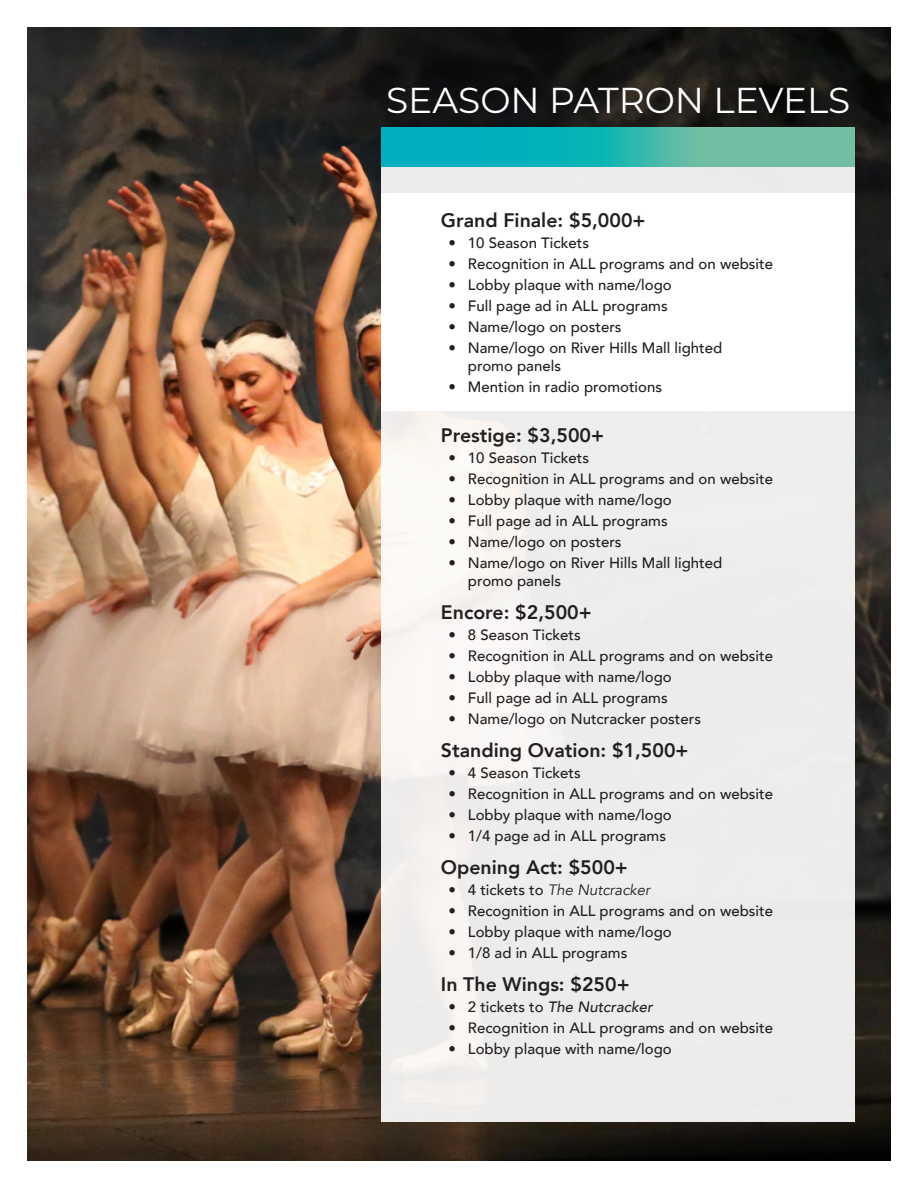
<style>
.page{position:relative;width:918px;height:1188px;background:#fff}
.page>*{position:absolute;margin:0;border:0;box-sizing:border-box;transform-origin:0 0}
.Big_Title{font:36px "Montserrat";color:#fff}
.Paragraph_Style_1{font:800 19.5px "Avenir";color:#231f20}
.t1{font:500 15px/18px "Avenir";color:#231f20}
.t2{font:italic 15px "Avenir";color:#231f20}
.t3{font:italic 500 15px "Avenir";color:#231f20}
.s1{font-weight:500;font-style:normal}
.s2{font-style:normal}
</style>
<div class="page">
<img style="left:27px;top:27px;width:864px;height:1134px">
<div style="left:382px;top:167px;width:473px;height:955px;background:linear-gradient(to right,#f5f3f1,#eaebeb)"></div>
<div style="left:390px;top:89px;width:476px;height:41px;background:#231f20;opacity:.75"></div>
<div style="left:382px;top:194px;width:473px;height:217px;background:#fff"></div>
<svg style="left:382px;top:128px;width:473px;height:39px"></svg>
<p class="Big_Title" style="left:386px;top:75px;width:466px">SEASON PATRON LEVELS</p>
<p class="Paragraph_Style_1" style="left:441px;top:205px;width:206px">Grand Finale: $5,000+</p>
<p class="t1" style="left:448px;top:233px;width:142px">• 10 Season Tickets</p>
<p class="t1" style="left:448px;top:254px;width:326px">• Recognition in ALL programs and on website</p>
<p class="t1" style="left:448px;top:275px;width:225px">• Lobby plaque with name/logo</p>
<p class="t1" style="left:448px;top:296px;width:221px">• Full page ad in ALL programs</p>
<p class="t1" style="left:448px;top:317px;width:175px">• Name/logo on posters</p>
<p class="t1" style="left:468px;top:338px;width:256px;text-indent:-20px">• Name/logo on River Hills Mall lighted promo panels</p>
<p class="t1" style="left:448px;top:377px;width:215px">• Mention in radio promotions</p>
<p class="Paragraph_Style_1" style="left:441px;top:420px;width:165px">Prestige: $3,500+</p>
<p class="t1" style="left:448px;top:448px;width:142px">• 10 Season Tickets</p>
<p class="t1" style="left:448px;top:469px;width:326px">• Recognition in ALL programs and on website</p>
<p class="t1" style="left:448px;top:490px;width:225px">• Lobby plaque with name/logo</p>
<p class="t1" style="left:448px;top:511px;width:221px">• Full page ad in ALL programs</p>
<p class="t1" style="left:448px;top:532px;width:175px">• Name/logo on posters</p>
<p class="t1" style="left:468px;top:553px;width:256px;text-indent:-20px">• Name/logo on River Hills Mall lighted promo panels</p>
<p class="Paragraph_Style_1" style="left:441px;top:597px;width:152px">Encore: $2,500+</p>
<p class="t1" style="left:448px;top:625px;width:134px">• 8 Season Tickets</p>
<p class="t1" style="left:448px;top:646px;width:326px">• Recognition in ALL programs and on website</p>
<p class="t1" style="left:448px;top:667px;width:225px">• Lobby plaque with name/logo</p>
<p class="t1" style="left:448px;top:688px;width:221px">• Full page ad in ALL programs</p>
<p class="t1" style="left:448px;top:709px;width:254px">• Name/logo on Nutcracker posters</p>
<p class="Paragraph_Style_1" style="left:441px;top:735px;width:249px">Standing Ovation: $1,500+</p>
<p class="t1" style="left:448px;top:763px;width:134px">• 4 Season Tickets</p>
<p class="t1" style="left:448px;top:784px;width:326px">• Recognition in ALL programs and on website</p>
<p class="t1" style="left:448px;top:805px;width:225px">• Lobby plaque with name/logo</p>
<p class="t1" style="left:448px;top:826px;width:219px">• 1/4 page ad in ALL programs</p>
<p class="Paragraph_Style_1" style="left:441px;top:852px;width:189px">Opening Act: $500+</p>
<p class="t2" style="left:448px;top:881px;width:203px"><span class="s1">• 4 tickets to</span> The Nutcracker</p>
<p class="t1" style="left:448px;top:901px;width:326px">• Recognition in ALL programs and on website</p>
<p class="t1" style="left:448px;top:922px;width:225px">• Lobby plaque with name/logo</p>
<p class="t1" style="left:448px;top:943px;width:181px">• 1/8 ad in ALL programs</p>
<p class="Paragraph_Style_1" style="left:441px;top:969px;width:190px">In The Wings: $250+</p>
<p class="t3" style="left:448px;top:997px;width:206px"><span class="s2">• 2 tickets to</span> The Nutcracker</p>
<p class="t1" style="left:448px;top:1018px;width:326px">• Recognition in ALL programs and on website</p>
<p class="t1" style="left:448px;top:1039px;width:225px">• Lobby plaque with name/logo</p>
</div>
